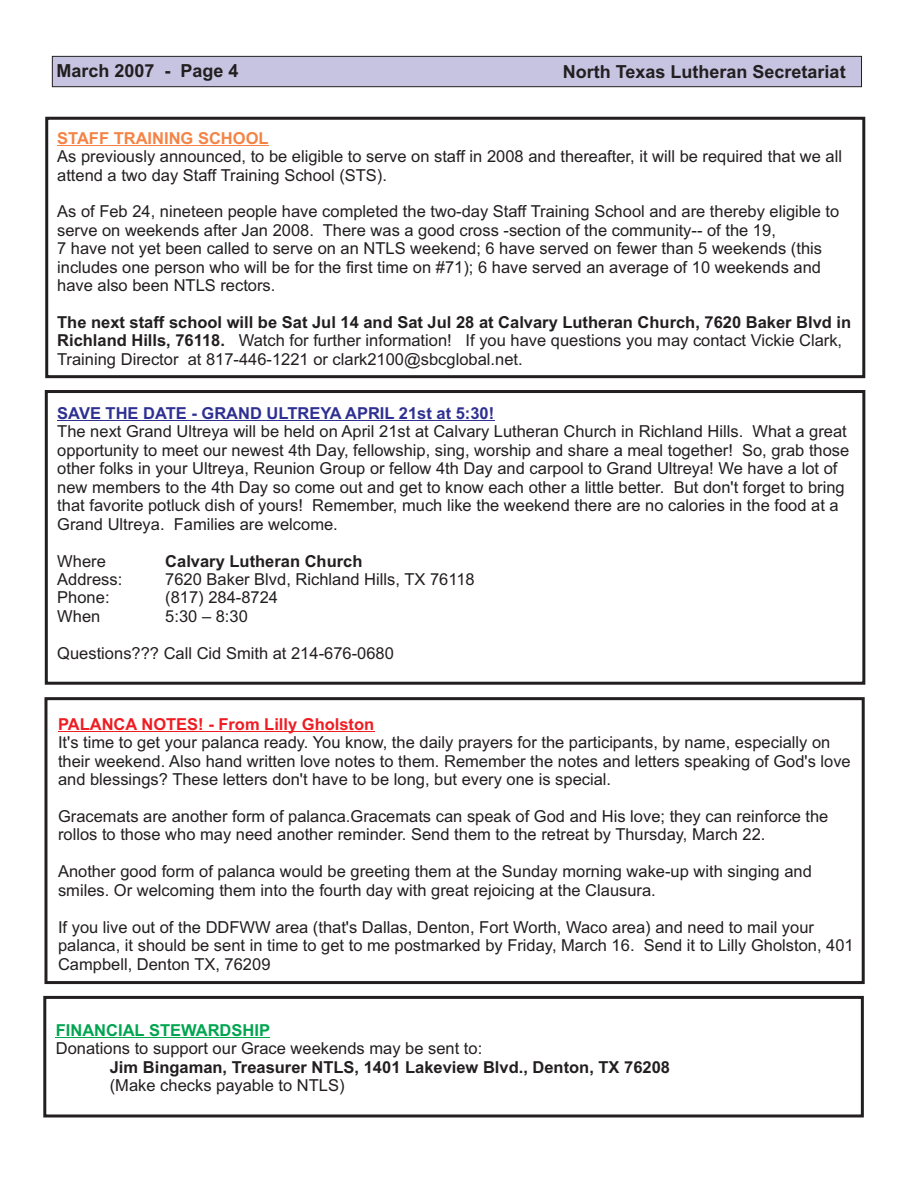
<style>
.page{position:relative;width:918px;height:1188px;background:#fff}
.page>*{position:absolute;margin:0;border:0;box-sizing:border-box;transform-origin:0 0}
.t1{font:700 18px "Arial";color:#231f20}
.t2{font:16.5px/18.5px "Arial";color:#231f20}
.t3{font:700 16.5px "Arial";color:#231f20}
.t4{font:700 16.5px "Arial";color:#2e3092}
.t5{font:700 16.5px "Arial";color:#ee1d23}
.t6{font:700 16.5px "Arial";color:#00a54f}
.t7{font:700 16.5px "Arial";color:#f58345}
.s1{font-weight:700}
</style>
<div class="page">
<hr style="left:58px;top:731px;width:316px;height:1px;background:#ee1d23">
<div style="left:44px;top:697px;width:821px;height:287px;border:3px solid #231f20"></div>
<svg style="left:52px;top:56px;width:810px;height:31px;background:#bcbad5"></svg>
<hr style="left:57px;top:421px;width:437px;height:1px;background:#2e3092">
<div style="left:45px;top:390px;width:820px;height:295px;border:3px solid #231f20"></div>
<hr style="left:56px;top:1037px;width:214px;height:1px;background:#00a54f">
<div style="left:43px;top:996px;width:821px;height:121px;border:3px solid #231f20"></div>
<hr style="left:57px;top:145px;width:212px;height:1px;background:#f58345">
<div style="left:45px;top:117px;width:820px;height:261px;border:3px solid #231f20"></div>
<p class="t1" style="left:56px;top:63px;width:184px">March 2007 - Page 4</p>
<p class="t1" style="left:563px;top:65px;width:284px">North Texas Lutheran Secretariat</p>
<p class="t7" style="left:57px;top:132px;width:213px">STAFF TRAINING SCHOOL</p>
<p class="t2" style="left:57px;top:149px;width:786px">As previously announced, to be eligible to serve on staff in 2008 and thereafter, it will be required that we all attend a two day Staff Training School (STS).</p>
<p class="t2" style="left:57px;top:204px;width:784px">As of Feb 24, nineteen people have completed the two-day Staff Training School and are thereby eligible to serve on weekends after Jan 2008. There was a good cross -section of the community-- of the 19,<br>7 have not yet been called to serve on an NTLS weekend; 6 have served on fewer than 5 weekends (this includes one person who will be for the first time on #71); 6 have served an average of 10 weekends and have also been NTLS rectors.</p>
<p class="t2" style="left:57px;top:314px;width:796px"><span class="s1">The next staff school will be Sat Jul 14 and Sat Jul 28 at Calvary Lutheran Church, 7620 Baker Blvd in<br>Richland Hills, 76118.</span> Watch for further information! If you have questions you may contact Vickie Clark,<br>Training Director at 817-446-1221 or clark2100@sbcglobal.net.</p>
<p class="t4" style="left:57px;top:407px;width:439px">SAVE THE DATE - GRAND ULTREYA APRIL 21st at 5:30!</p>
<p class="t2" style="left:57px;top:424px;width:794px">The next Grand Ultreya will be held on April 21st at Calvary Lutheran Church in Richland Hills. What a great opportunity to meet our newest 4th Day, fellowship, sing, worship and share a meal together! So, grab those other folks in your Ultreya, Reunion Group or fellow 4th Day and carpool to Grand Ultreya! We have a lot of new members to the 4th Day so come out and get to know each other a little better. But don't forget to bring that favorite potluck dish of yours! Remember, much like the weekend there are no calories in the food at a Grand Ultreya. Families are welcome.</p>
<p class="t2" style="left:57px;top:553px;width:50px">Where</p>
<p class="t3" style="left:165px;top:554px;width:199px">Calvary Lutheran Church</p>
<p class="t2" style="left:57px;top:571px;width:67px">Address:</p>
<p class="t2" style="left:165px;top:571px;width:311px">7620 Baker Blvd, Richland Hills, TX 76118</p>
<p class="t2" style="left:57px;top:590px;width:54px">Phone:</p>
<p class="t2" style="left:165px;top:590px;width:114px">(817) 284-8724</p>
<p class="t2" style="left:57px;top:608px;width:45px">When</p>
<p class="t2" style="left:165px;top:608px;width:84px">5:30 – 8:30</p>
<p class="t2" style="left:57px;top:645px;width:338px">Questions??? Call Cid Smith at 214-676-0680</p>
<p class="t5" style="left:58px;top:718px;width:318px">PALANCA NOTES! - From Lilly Gholston</p>
<p class="t2" style="left:58px;top:735px;width:794px">It's time to get your palanca ready. You know, the daily prayers for the participants, by name, especially on their weekend. Also hand written love notes to them. Remember the notes and letters speaking of God's love and blessings? These letters don't have to be long, but every one is special.</p>
<p class="t2" style="left:58px;top:809px;width:772px">Gracemats are another form of palanca.Gracemats can speak of God and His love; they can reinforce the rollos to those who may need another reminder. Send them to the retreat by Thursday, March 22.</p>
<p class="t2" style="left:58px;top:864px;width:755px">Another good form of palanca would be greeting them at the Sunday morning wake-up with singing and smiles. Or welcoming them into the fourth day with great rejoicing at the Clausura.</p>
<p class="t2" style="left:58px;top:919px;width:797px">If you live out of the DDFWW area (that's Dallas, Denton, Fort Worth, Waco area) and need to mail your palanca, it should be sent in time to get to me postmarked by Friday, March 16. Send it to Lilly Gholston, 401<br>Campbell, Denton TX, 76209</p>
<p class="t6" style="left:56px;top:1024px;width:216px">FINANCIAL STEWARDSHIP</p>
<p class="t2" style="left:56px;top:1041px;width:428px">Donations to support our Grace weekends may be sent to:</p>
<p class="t3" style="left:110px;top:1061px;width:562px">Jim Bingaman, Treasurer NTLS, 1401 Lakeview Blvd., Denton, TX 76208</p>
<p class="t2" style="left:110px;top:1078px;width:236px">(Make checks payable to NTLS)</p>
</div>
